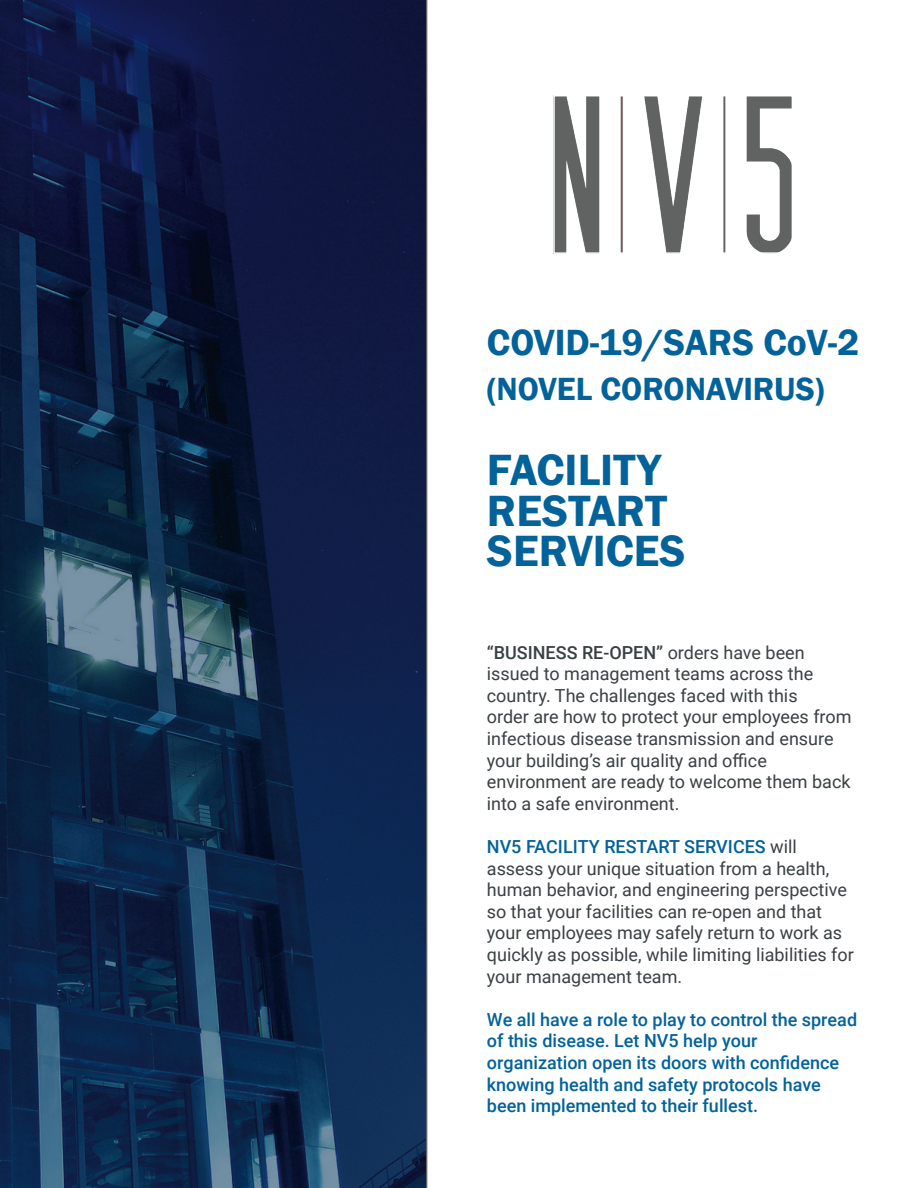
<style>
.page{position:relative;width:918px;height:1188px;background:#fff}
.page>*{position:absolute;margin:0;border:0;box-sizing:border-box;transform-origin:0 0}
.t1{font:600 45px/40.5px "Franklin Gothic";color:#036299}
.t2{font:600 37.5px "Franklin Gothic";color:#036299}
.t3{font:600 33px "Franklin Gothic";color:#036299}
.t4{font:18px/21.6px "Roboto";color:#394043}
.t5{font:500 18px/21.6px "Roboto";color:#02629a}
.s1{font-weight:500}
.s2{font-weight:500;color:#02629a}
</style>
<div class="page">
<img style="left:556px;top:98px;width:234px;height:153px">
<div style="left:553px;top:95px;width:240px;height:159px;border:2px solid #fff"></div>
<hr style="left:426px;top:0;width:1px;height:1188px;background:#626363">
<svg style="left:0;top:0;width:425px;height:1188px;background:#102548"></svg>
<p class="t2" style="left:487px;top:319px;width:374px">COVID-19/SARS CoV-2</p>
<p class="t3" style="left:487px;top:368px;width:339px">(NOVEL CORONAVIRUS)</p>
<p class="t1" style="left:487px;top:450px;width:200px">FACILITY<br>RESTART<br>SERVICES</p>
<p class="t4" style="left:487px;top:641px;width:366px"><span class="s1">“BUSINESS RE-OPEN”</span> orders have been issued to management teams across the country. The challenges faced with this<br>order are how to protect your employees from infectious disease transmission and ensure your building’s air quality and office environment are ready to welcome them back into a safe environment.</p>
<p class="t4" style="left:487px;top:835px;width:369px"><span class="s2">NV5 FACILITY RESTART SERVICES</span> will assess your unique situation from a health, human behavior, and engineering perspective so that your facilities can re-open and that your employees may safely return to work as quickly as possible, while limiting liabilities for your management team.</p>
<p class="t5" style="left:487px;top:1008px;width:372px">We all have a role to play to control the spread of this disease. Let NV5 help your</p>
<p class="t5" style="left:487px;top:1051px;width:354px">organization open its doors with confidence knowing health and safety protocols have been implemented to their fullest.</p>
</div>
